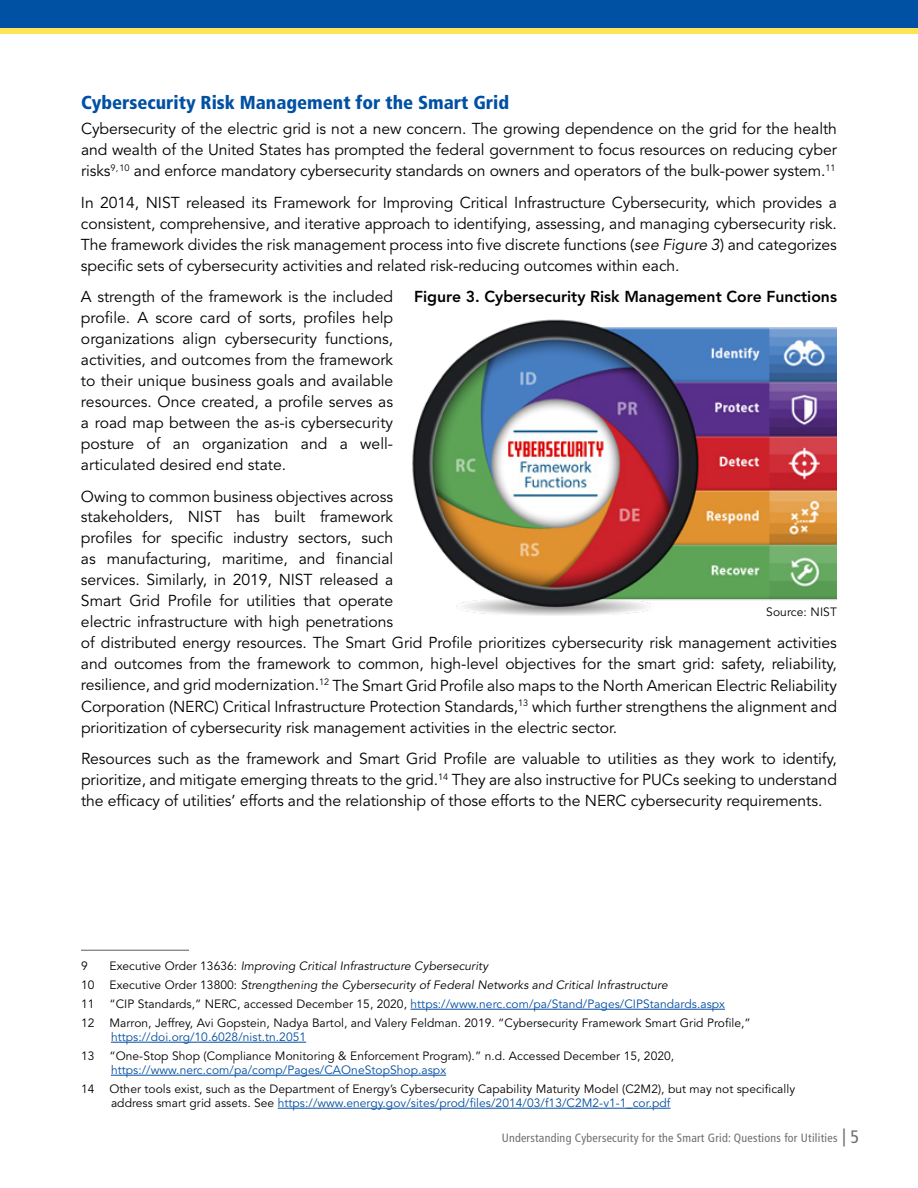
<style>
.page{position:relative;width:918px;height:1188px;background:#fff}
.page>*{position:absolute;margin:0;border:0;box-sizing:border-box;transform-origin:0 0}
.t1{font:900 condensed 18.75px "Frutiger LT Std";color:#0050a3}
.t2{font:15.75px/21px "Avenir";letter-spacing:-.005em;color:#000;text-align:justify}
.t3{font:800 15.75px "Avenir";color:#000}
.t4{font:12px/14.2px "Avenir";letter-spacing:.005em;color:#000}
.t5{font:12px "Avenir";letter-spacing:.005em;color:#034ea2}
.t6{font:italic 12px "Avenir";letter-spacing:.005em;color:#000}
.t7{font:condensed 12px "Frutiger LT Std";letter-spacing:.02em;color:#6d6e71}
.s1{font-style:italic}
.s2{font-style:normal}
.s3{color:#000}
.s4{color:#034ea2}
.s5{font-size:18px}
</style>
<div class="page">
<div style="left:0;top:0;width:918px;height:32px;background:#0050a3"></div>
<div style="left:0;top:28px;width:918px;height:6px;background:#fde457"></div>
<hr style="left:81px;top:950px;width:108px;height:1px;background:#6d6e71">
<hr style="left:411px;top:1009px;width:314px;height:1px;background:#034ea2">
<hr style="left:111px;top:1042px;width:195px;height:1px;background:#034ea2">
<hr style="left:111px;top:1075px;width:335px;height:1px;background:#034ea2">
<hr style="left:278px;top:1108px;width:392px;height:1px;background:#034ea2">
<img style="left:412px;top:319px;width:425px;height:296px">
<div style="left:406px;top:314px;width:38px;height:36px;background:#fff"></div>
<p class="t1" style="left:81px;top:91px;width:430px">Cybersecurity Risk Management for the Smart Grid</p>
<p class="t2" style="left:81px;top:119px;width:758px">Cybersecurity of the electric grid is not a new concern. The growing dependence on the grid for the health and wealth of the United States has prompted the federal government to focus resources on reducing cyber risks<sup>9</sup><sup>,</sup> <sup>10</sup> and enforce mandatory cybersecurity standards on owners and operators of the bulk-power system.<sup>11</sup></p>
<p class="t2" style="left:81px;top:192px;width:758px">In 2014, NIST released its Framework for Improving Critical Infrastructure Cybersecurity, which provides a consistent, comprehensive, and iterative approach to identifying, assessing, and managing cybersecurity risk.<br>The framework divides the risk management process into five discrete functions (<span class="s1">see Figure 3</span>) and categorizes specific sets of cybersecurity activities and related risk-reducing outcomes within each.</p>
<p class="t2" style="left:81px;top:287px;width:314px">A strength of the framework is the included profile. A score card of sorts, profiles help organizations align cybersecurity functions, activities, and outcomes from the framework to their unique business goals and available resources. Once created, a profile serves as a road map between the as-is cybersecurity posture of an organization and a well&shy;articulated desired end state.</p>
<p class="t2" style="left:81px;top:486px;width:758px;text-align:left">Owing to common business objectives across<br>stakeholders, NIST has built framework<br>profiles for specific industry sectors, such<br>as manufacturing, maritime, and financial<br>services. Similarly, in 2019, NIST released a<br>Smart Grid Profile for utilities that operate<br>electric infrastructure with high penetrations<br>of distributed energy resources. The Smart Grid Profile prioritizes cybersecurity risk management activities and outcomes from the framework to common, high-level objectives for the smart grid: safety, reliability, resilience, and grid modernization.<sup>12</sup> The Smart Grid Profile also maps to the North American Electric Reliability Corporation (NERC) Critical Infrastructure Protection Standards,<sup>13</sup> which further strengthens the alignment and prioritization of cybersecurity risk management activities in the electric sector.</p>
<p class="t2" style="left:81px;top:749px;width:758px">Resources such as the framework and Smart Grid Profile are valuable to utilities as they work to identify, prioritize, and mitigate emerging threats to the grid.<sup>14</sup> They are also instructive for PUCs seeking to understand the efficacy of utilities’ efforts and the relationship of those efforts to the NERC cybersecurity requirements.</p>
<p class="t3" style="left:414px;top:287px;width:424px">Figure 3. Cybersecurity Risk Management Core Functions</p>
<p class="t4" style="left:766px;top:605px;width:72px">Source: NIST</p>
<p class="t4" style="left:81px;top:960px;width:8px">9</p>
<p class="t6" style="left:110px;top:959px;width:380px"><span class="s2">Executive Order 13636:</span> Improving Critical Infrastructure Cybersecurity</p>
<p class="t4" style="left:81px;top:978px;width:15px">10</p>
<p class="t6" style="left:110px;top:978px;width:560px"><span class="s2">Executive Order 13800:</span> Strengthening the Cybersecurity of Federal Networks and Critical Infrastructure</p>
<p class="t4" style="left:81px;top:997px;width:15px">11</p>
<p class="t5" style="left:110px;top:997px;width:617px"><span class="s3">“CIP Standards,” NERC, accessed December 15, 2020,</span> https://www.nerc.com/pa/Stand/Pages/CIPStandards.aspx</p>
<p class="t4" style="left:81px;top:1016px;width:15px">12</p>
<p class="t4" style="left:110px;top:1016px;width:643px">Marron, Jeffrey, Avi Gopstein, Nadya Bartol, and Valery Feldman. 2019. “Cybersecurity Framework Smart Grid Profile,”</p>
<p class="t5" style="left:111px;top:1030px;width:197px">https://doi.org/10.6028/nist.tn.2051</p>
<p class="t4" style="left:81px;top:1049px;width:15px">13</p>
<p class="t4" style="left:110px;top:1049px;width:566px">“One-Stop Shop (Compliance Monitoring &amp; Enforcement Program).” n.d. Accessed December 15, 2020,</p>
<p class="t5" style="left:111px;top:1063px;width:337px">https://www.nerc.com/pa/comp/Pages/CAOneStopShop.aspx</p>
<p class="t4" style="left:81px;top:1082px;width:15px">14</p>
<p class="t4" style="left:110px;top:1082px;width:687px">Other tools exist, such as the Department of Energy’s Cybersecurity Capability Maturity Model (C2M2), but may not specifically address smart grid assets. See <span class="s4">https://www.energy.gov/sites/prod/files/2014/03/f13/C2M2-v1-1_cor.pdf</span></p>
<p class="t7" style="left:502px;top:1130px;width:359px">Understanding Cybersecurity for the Smart Grid: Questions for Utilities <span class="s5">| 5</span></p>
</div>
